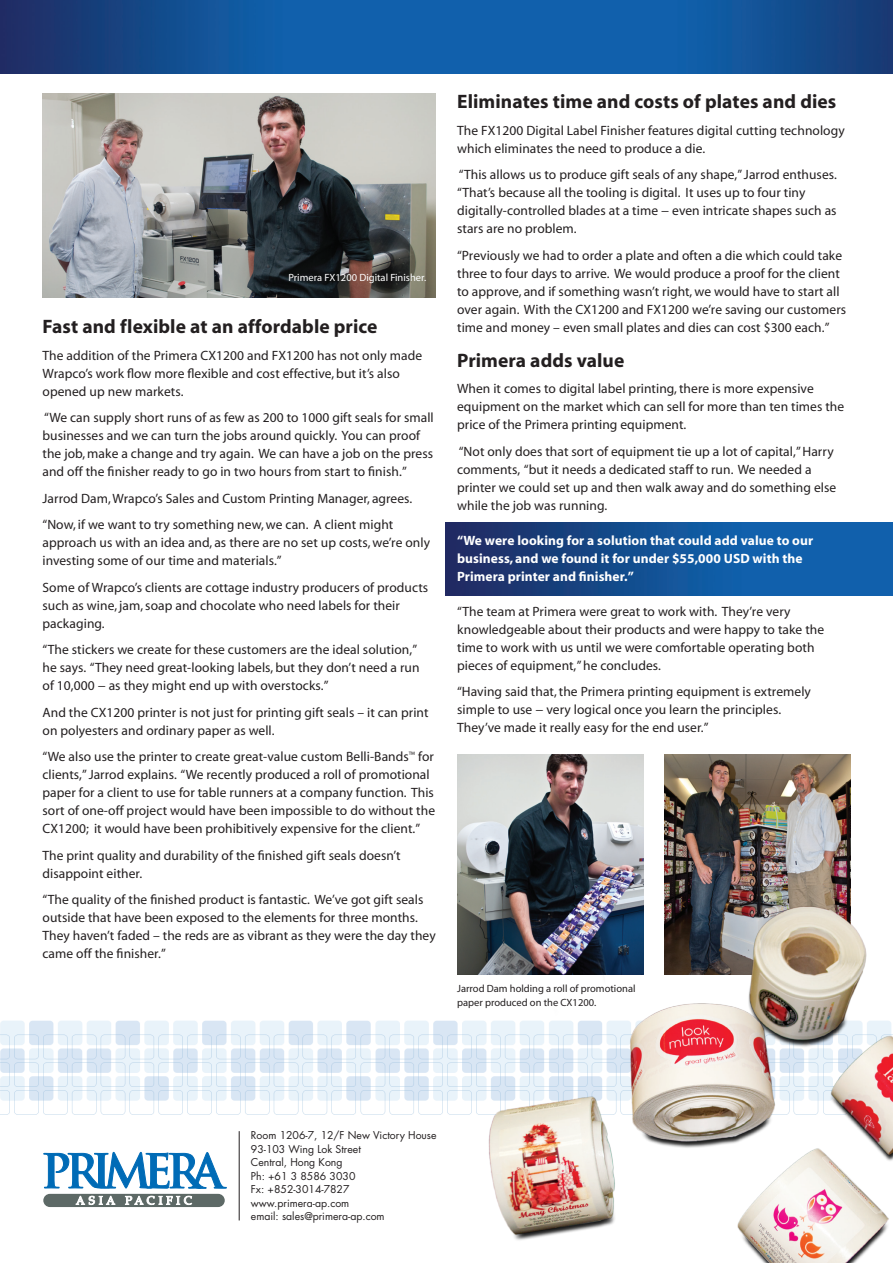
<style>
.page{position:relative;width:893px;height:1263px;background:#fff}
.page>*{position:absolute;margin:0;border:0;box-sizing:border-box;transform-origin:0 0}
.t1{font:700 19.5px "Myriad";letter-spacing:.005em;color:#231f20}
.t2{font:13.5px/18px "Myriad";letter-spacing:.005em;color:#231f20}
.t3{font:700 13.5px/18px "Myriad";letter-spacing:.005em;color:#fff}
.t4{font:10.5px/13.5px "Futura";color:#231f20}
.t5{font:10.5px/13.5px "Myriad";color:#231f20}
.t6{font:10.5px "Myriad";color:#fff}
</style>
<div class="page">
<img style="left:0;top:0;width:893px;height:73px">
<img style="left:0;top:1020px;width:480px;height:95px">
<img style="left:43px;top:93px;width:393px;height:205px">
<img style="left:457px;top:754px;width:186px;height:220px">
<img style="left:664px;top:754px;width:186px;height:137px">
<div style="left:43px;top:1194px;width:182px;height:13px;background:#5d6966;border-radius:7px"></div>
<svg style="left:76px;top:1196px;width:39px;height:9px"></svg>
<svg style="left:125px;top:1196px;width:67px;height:9px"></svg>
<svg style="left:44px;top:1152px;width:182px;height:36px"></svg>
<img style="left:480px;top:891px;width:413px;height:372px">
<hr style="left:239px;top:1131px;width:1px;height:89px;background:#231f20">
<img style="left:446px;top:522px;width:447px;height:73px">
<p class="t6" style="left:288px;top:273px;width:139px">Primera FX1200 Digital Finisher.</p>
<h1 class="t1" style="left:43px;top:317px;width:336px">Fast and flexible at an affordable price</h1>
<p class="t2" style="left:43px;top:347px;width:381px">The addition of the Primera CX1200 and FX1200 has not only made<br>Wrapco’s work flow more flexible and cost effective, but it’s also opened up new markets.</p>
<p class="t2" style="left:43px;top:409px;width:393px">“We can supply short runs of as few as 200 to 1000 gift seals for small businesses and we can turn the jobs around quickly. You can proof the job, make a change and try again. We can have a job on the press and off the finisher ready to go in two hours from start to finish.”</p>
<p class="t2" style="left:43px;top:486px;width:371px;line-height:26.5px">Jarrod Dam, Wrapco’s Sales and Custom Printing Manager, agrees. “Now, if we want to try something new, we can. A client might</p>
<p class="t2" style="left:43px;top:534px;width:389px">approach us with an idea and, as there are no set up costs, we’re only investing some of our time and materials.”</p>
<p class="t2" style="left:43px;top:579px;width:387px">Some of Wrapco’s clients are cottage industry producers of products such as wine, jam, soap and chocolate who need labels for their packaging.</p>
<p class="t2" style="left:43px;top:641px;width:379px">“The stickers we create for these customers are the ideal solution,” he says. “They need great-looking labels, but they don’t need a run of 10,000 − as they might end up with overstocks.”</p>
<p class="t2" style="left:43px;top:704px;width:388px">And the CX1200 printer is not just for printing gift seals – it can print on polyesters and ordinary paper as well.</p>
<p class="t2" style="left:43px;top:748px;width:394px">“We also use the printer to create great-value custom Belli-Bands<sup>™</sup> for clients,” Jarrod explains. “We recently produced a roll of promotional paper for a client to use for table runners at a company function. This sort of one-off project would have been impossible to do without the CX1200; it would have been prohibitively expensive for the client.”</p>
<p class="t2" style="left:43px;top:847px;width:360px">The print quality and durability of the finished gift seals doesn’t disappoint either.</p>
<p class="t2" style="left:43px;top:891px;width:395px">“The quality of the finished product is fantastic. We’ve got gift seals outside that have been exposed to the elements for three months.<br>They haven’t faded – the reds are as vibrant as they were the day they came off the finisher.”</p>
<h1 class="t1" style="left:457px;top:91px;width:381px">Eliminates time and costs of plates and dies</h1>
<p class="t2" style="left:457px;top:122px;width:389px">The FX1200 Digital Label Finisher features digital cutting technology which eliminates the need to produce a die.</p>
<p class="t2" style="left:457px;top:166px;width:381px">“This allows us to produce gift seals of any shape,” Jarrod enthuses. “That’s because all the tooling is digital. It uses up to four tiny digitally-controlled blades at a time − even intricate shapes such as stars are no problem.</p>
<p class="t2" style="left:457px;top:247px;width:391px">“Previously we had to order a plate and often a die which could take three to four days to arrive. We would produce a proof for the client to approve, and if something wasn’t right, we would have to start all over again. With the CX1200 and FX1200 we’re saving our customers time and money – even small plates and dies can cost $300 each.”</p>
<h1 class="t1" style="left:457px;top:350px;width:169px">Primera adds value</h1>
<p class="t2" style="left:457px;top:380px;width:389px">When it comes to digital label printing, there is more expensive equipment on the market which can sell for more than ten times the price of the Primera printing equipment.</p>
<p class="t2" style="left:457px;top:443px;width:381px">“Not only does that sort of equipment tie up a lot of capital,” Harry comments, “but it needs a dedicated staff to run. We needed a printer we could set up and then walk away and do something else while the job was running.</p>
<p class="t3" style="left:457px;top:532px;width:358px">“We were looking for a solution that could add value to our business, and we found it for under $55,000 USD with the<br>Primera printer and finisher.”</p>
<p class="t2" style="left:457px;top:603px;width:369px">“The team at Primera were great to work with. They’re very knowledgeable about their products and were happy to take the time to work with us until we were comfortable operating both pieces of equipment,” he concludes.</p>
<p class="t2" style="left:457px;top:683px;width:355px">“Having said that, the Primera printing equipment is extremely simple to use − very logical once you learn the principles.<br>They’ve made it really easy for the end user.”</p>
<p class="t5" style="left:457px;top:982px;width:180px">Jarrod Dam holding a roll of promotional paper produced on the CX1200.</p>
<p class="t4" style="left:251px;top:1129px;width:187px">Room 1206-7, 12/F New Victory House<br>93-103 Wing Lok Street<br>Central, Hong Kong<br>Ph: +61 3 8586 3030<br>Fx: +852-3014-7827 www.primera-ap.com<br>email: sales@primera-ap.com</p>
</div>
